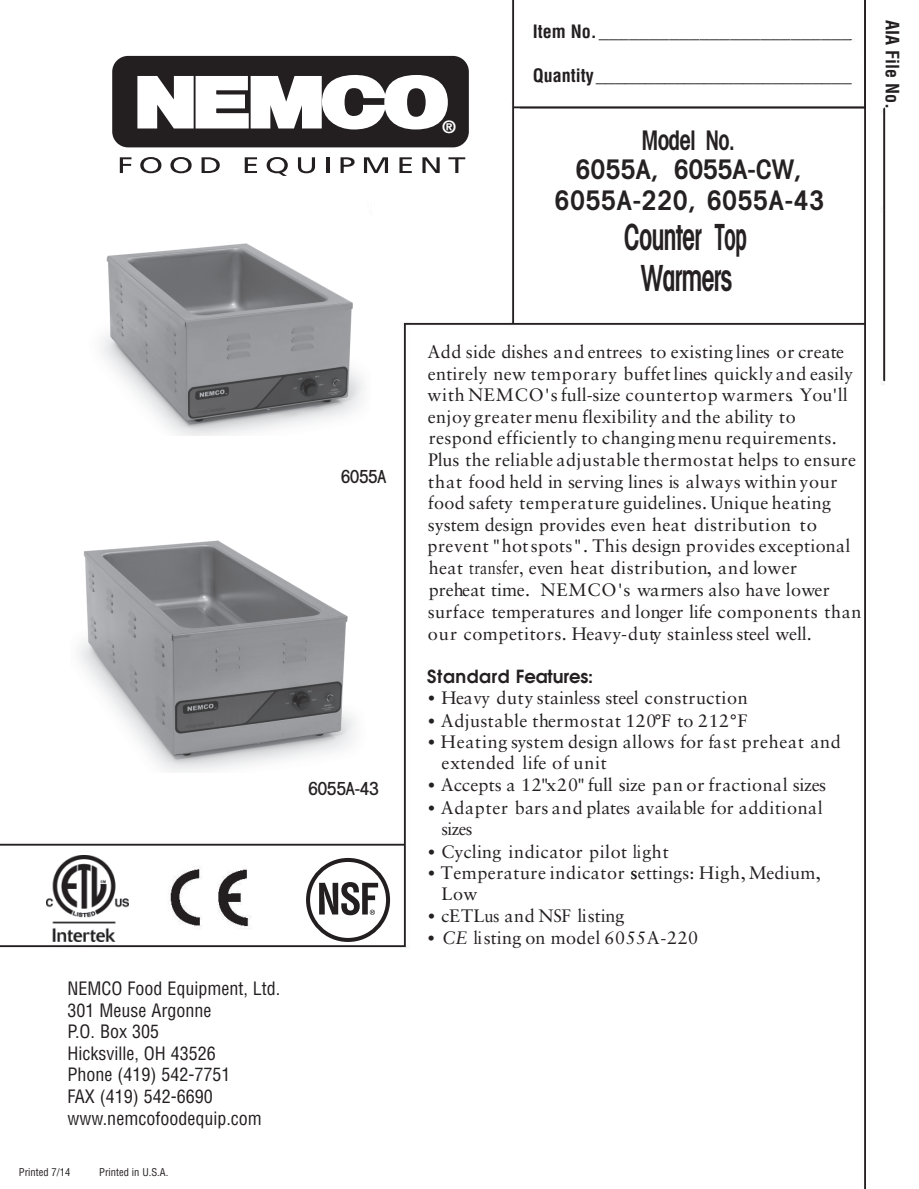
<style>
.page{position:relative;width:919px;height:1189px;background:#fff}
.page>*{position:absolute;margin:0;border:0;box-sizing:border-box;transform-origin:0 0}
.t1{font:600 condensed 36px/40.8px "Avant Garde";letter-spacing:-.04em;color:#252122;text-align:center;scale:.74 1}
.t2{font:600 condensed 27px/30px "Avant Garde";letter-spacing:.005em;color:#252122;text-align:center;scale:.87 1}
.t3{font:18px/21.6px "Sabon";letter-spacing:.02em;color:#231f20}
.t4{font:condensed 18px/21.6px "Helvetica";color:#231f20}
.t5{font:18px "Helvetica";color:#231f20}
.t6{font:18px "Sabon";letter-spacing:-.005em;color:#231f20}
.t7{font:600 18px "Avant Garde";letter-spacing:.01em;color:#252122}
.t8{font:500 condensed 18px "Avant Garde";letter-spacing:-.03em;color:#252122}
.t9{font:700 condensed 18px "Helvetica";color:#231f20}
.t10{font:700 17.25px "Helvetica";color:#fff}
.t11{font:condensed 10.5px "Helvetica";color:#231f20}
.s1{font-weight:700;font-stretch:condensed}
.s2{color:#252122}
.s3{font-family:"Times"}
.s4{font-family:"Times";color:#252122}
.s5{font-family:"Times";font-style:italic;color:#252122}
.s6{font-style:italic}
</style>
<div class="page">
<img style="left:0;top:0;width:888px;height:1188px">
<div style="left:112px;top:56px;width:356px;height:91px;background:#231f20;border-radius:16px"></div>
<svg style="left:137px;top:75px;width:308px;height:55px"></svg>
<div style="left:401px;top:83px;width:30px;height:39px;border:5px solid #fff;border-radius:50%"></div>
<div style="left:384px;top:75px;width:63px;height:54px;border:5px solid #fff;border-radius:50%"></div>
<svg style="left:120px;top:157px;width:11px;height:16px"></svg>
<svg style="left:140px;top:157px;width:21px;height:16px"></svg>
<svg style="left:170px;top:157px;width:21px;height:16px"></svg>
<svg style="left:201px;top:157px;width:19px;height:16px"></svg>
<svg style="left:244px;top:157px;width:13px;height:16px"></svg>
<svg style="left:266px;top:157px;width:22px;height:19px"></svg>
<svg style="left:298px;top:157px;width:17px;height:16px"></svg>
<hr style="left:326px;top:157px;width:3px;height:16px;background:#231f20">
<svg style="left:340px;top:157px;width:14px;height:16px"></svg>
<svg style="left:364px;top:157px;width:24px;height:16px"></svg>
<svg style="left:399px;top:157px;width:12px;height:16px"></svg>
<svg style="left:422px;top:157px;width:17px;height:16px"></svg>
<svg style="left:448px;top:157px;width:17px;height:16px"></svg>
<img style="left:70px;top:533px;width:303px;height:239px">
<img style="left:84px;top:239px;width:286px;height:196px">
<div style="left:17px;top:1165px;width:175px;height:22px;background:#fff"></div>
<hr style="left:863px;top:0;width:2px;height:109px;background:#231f20">
<hr style="left:520px;top:107px;width:344px;height:1px;background:#231f20">
<img style="left:46px;top:855px;width:82px;height:86px">
<div style="left:306px;top:857px;width:84px;height:84px;border:4px solid #231f20;border-radius:50%"></div>
<svg style="left:319px;top:881px;width:59px;height:34px"></svg>
<hr style="left:883px;top:108px;width:1px;height:271px;background:#231f20">
<p class="t8" style="left:340px;top:469px;width:47px">6055A</p>
<p class="t8" style="left:308px;top:782px;width:73px">6055A-43</p>
<p class="t4" style="left:67px;top:977px;width:214px">NEMCO Food Equipment, Ltd.<br>301 Meuse Argonne<br>P.O. Box 305<br>Hicksville, OH 43526<br>Phone (419) 542-7751<br>FAX (419) 542-6690 www.nemcofoodequip.com</p>
<p class="t11" style="left:19px;top:1164px;width:53px">Printed 7/14</p>
<p class="t11" style="left:99px;top:1164px;width:71px">Printed in U.S.A.</p>
<p class="t10" style="left:443px;top:121px;width:14px">®</p>
<p class="t5" style="left:532px;top:25px;width:320px"><span class="s1">Item No.</span>_________________________</p>
<p class="t5" style="left:532px;top:69px;width:320px"><span class="s1">Quantity</span>__________________________</p>
<h2 class="t2" style="left:554px;top:127px;width:311px">Model No.<br>6055A, 6055A-CW,<br>6055A-220, 6055A-43</h2>
<h1 class="t1" style="left:623px;top:220px;width:168px">Counter Top<br>Warmers</h1>
<p class="t3" style="left:427px;top:342px;width:435px">Add s<span class="s2">id</span>e dishes and entrees to existing <span class="s2">lin</span>es or crea te entirely new temporary buffet <span class="s2">lin</span>es quickly and easily with NEMCO's full-size countertop warmers<span class="s2">.</span> You'll enjoy greater menu flexibility and the abi<span class="s2">lit</span>y to respond efficiently to changing menu requirements.<br>Plus the reliable adjustable thermostat helps to ensure that food held in serving lines is always within your food safety temperature guidelines. Unique heating system des<span class="s2">i</span>gn provides even heat distribution to prevent "hot spots". This design provides <span class="s2">exceptional </span>heat transfer, even heat distribution, and <span class="s2">lo</span>wer<br>preheat time. NEMCO's warmers also have lower surface temperatures and <span class="s2">lon</span>ger life components than our competitors. Heavy<span class="s2">-dut</span>y stainless steel well.</p>
<p class="t7" style="left:427px;top:669px;width:167px">Standard Features:</p>
<p class="t3" style="left:428px;top:688px;width:320px"><span class="s3">•</span> Heavy duty stainless steel construction</p>
<p class="t3" style="left:428px;top:711px;width:320px"><span class="s4">•</span> Adjustable thermostat 120°F to 212°F</p>
<p class="t3" style="left:441px;top:732px;width:400px;text-indent:-13px"><span class="s4">•</span> Heating system design allows for fast preheat and extended <span class="s2">lif</span>e of unit</p>
<p class="t3" style="left:428px;top:775px;width:399px"><span class="s4">•</span> Accepts a 12"x20" full size pan or fractional sizes</p>
<p class="t3" style="left:441px;top:798px;width:382px;text-indent:-13px"><span class="s4">•</span> Adapter bars and plates avai<span class="s2">l</span>ab<span class="s2">l</span>e for additional sizes</p>
<p class="t3" style="left:428px;top:841px;width:242px"><span class="s4">•</span> Cycling indicator pilot light</p>
<p class="t3" style="left:441px;top:862px;width:380px;text-indent:-13px"><span class="s4">•</span> Temperature indicator settings: High, Medium,<br>Low</p>
<p class="t6" style="left:428px;top:908px;width:197px"><span class="s4">•</span> cETLus and NSF <span class="s2">li</span>st<span class="s2">in</span>g</p>
<p class="t3" style="left:428px;top:928px;width:271px"><span class="s5">•</span> <span class="s6">CE</span> <span class="s2">li</span>sting o<span class="s2">n</span> model 6055A-220</p>
<p class="t9" style="left:899px;top:20px;width:90px;rotate:90deg">AIA File No.</p>
</div>
